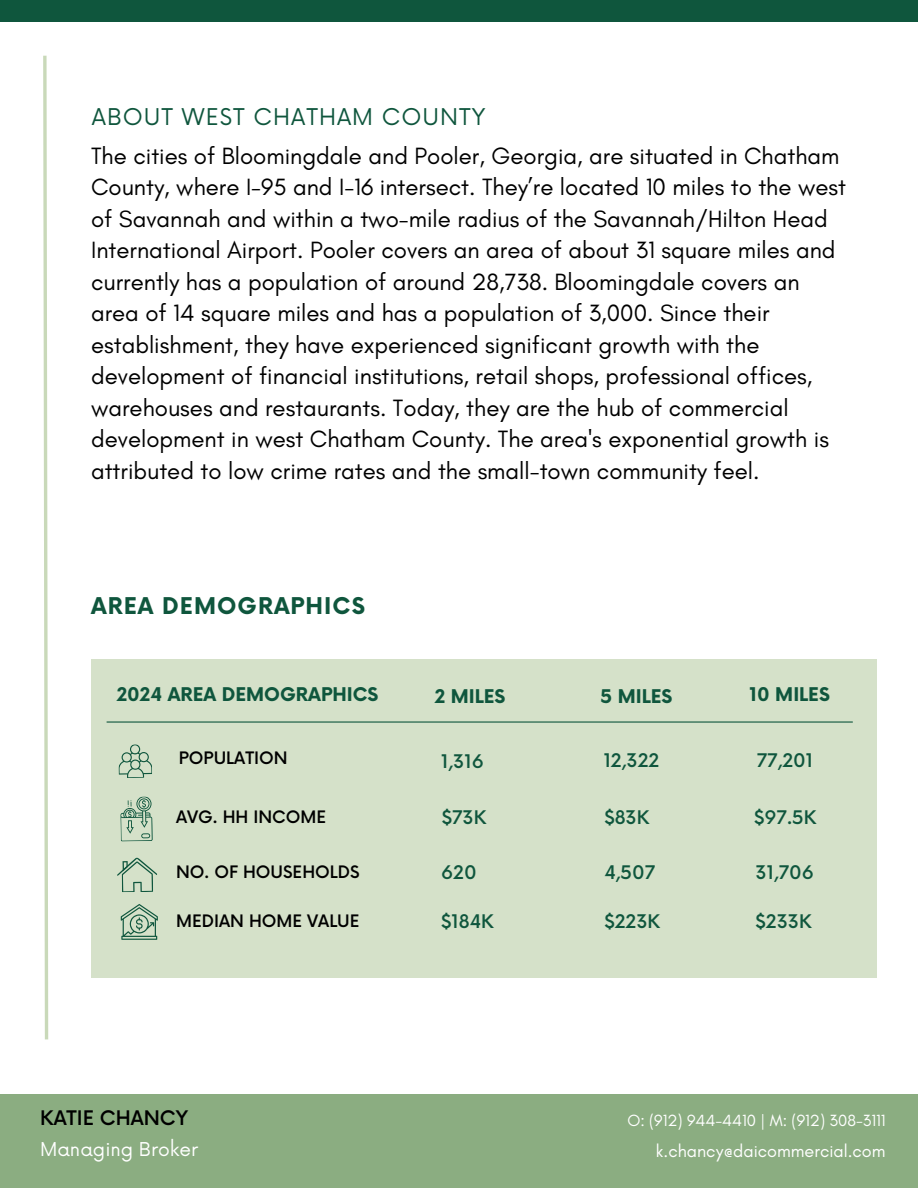
<style>
.page{position:relative;width:918px;height:1188px;background:#fff}
.page>*{position:absolute;margin:0;border:0;box-sizing:border-box;transform-origin:0 0}
.t1{font:24px/31.5px "Glacial Indifference";color:#000}
.t2{font:22.5px "Now";letter-spacing:.045em;color:#0f563d}
.t3{font:700 22.5px "Now";letter-spacing:.045em;color:#0f563d}
.t4{font:500 19.5px "Now";color:#000}
.t5{font:18.6px "Now";color:#fff}
.t6{font:700 18.45px "Now";color:#0f563d}
.t7{font:500 18.3px "Now";color:#0f563d}
.t8{font:18px "Glacial Indifference";color:#fff}
.t9{font:500 16.8px "Now";color:#000}
.t10{font:16.5px "Glacial Indifference";color:#fff}
</style>
<div class="page">
<svg style="left:43px;top:55px;width:6px;height:985px"></svg>
<div style="left:0;top:0;width:918px;height:22px;background:#0f563d"></div>
<div style="left:92px;top:659px;width:785px;height:319px;background:#d5e1c9"></div>
<hr style="left:107px;top:721px;width:746px;height:2px;background:#0f563d">
<svg style="left:118px;top:744px;width:34px;height:34px"></svg>
<svg style="left:120px;top:796px;width:33px;height:46px"></svg>
<svg style="left:117px;top:857px;width:40px;height:35px"></svg>
<svg style="left:121px;top:904px;width:37px;height:36px"></svg>
<div style="left:0;top:1094px;width:918px;height:94px;background:#8bad81"></div>
<p class="t2" style="left:92px;top:104px;width:395px">ABOUT WEST CHATHAM COUNTY</p>
<h1 class="t1" style="left:91px;top:140px;width:757px">The cities of Bloomingdale and Pooler, Georgia, are situated in Chatham County, where I-95 and I-16 intersect. They’re located 10 miles to the west of Savannah and within a two-mile radius of the Savannah/Hilton Head International Airport. Pooler covers an area of about 31 square miles and currently has a population of around 28,738. Bloomingdale covers an area of 14 square miles and has a population of 3,000. Since their establishment, they have experienced significant growth with the development of financial institutions, retail shops, professional offices, warehouses and restaurants. Today, they are the hub of commercial development in west Chatham County. The area's exponential growth is attributed to low crime rates and the small-town community feel.</h1>
<h2 class="t3" style="left:91px;top:594px;width:275px">AREA DEMOGRAPHICS</h2>
<p class="t6" style="left:117px;top:684px;width:263px">2024 AREA DEMOGRAPHICS</p>
<p class="t6" style="left:750px;top:684px;width:82px">10 MILES</p>
<p class="t6" style="left:435px;top:686px;width:72px">2 MILES</p>
<p class="t6" style="left:601px;top:686px;width:73px">5 MILES</p>
<p class="t9" style="left:179px;top:749px;width:110px">POPULATION</p>
<p class="t7" style="left:441px;top:751px;width:44px">1,316</p>
<p class="t7" style="left:604px;top:750px;width:57px">12,322</p>
<p class="t7" style="left:757px;top:750px;width:58px">77,201</p>
<p class="t9" style="left:176px;top:808px;width:152px">AVG. HH INCOME</p>
<p class="t7" style="left:442px;top:808px;width:46px">$73K</p>
<p class="t7" style="left:604px;top:808px;width:47px">$83K</p>
<p class="t7" style="left:754px;top:808px;width:64px">$97.5K</p>
<p class="t9" style="left:176px;top:863px;width:185px">NO. OF HOUSEHOLDS</p>
<p class="t7" style="left:441px;top:862px;width:37px">620</p>
<p class="t7" style="left:604px;top:862px;width:52px">4,507</p>
<p class="t7" style="left:756px;top:862px;width:60px">31,706</p>
<p class="t9" style="left:176px;top:912px;width:185px">MEDIAN HOME VALUE</p>
<p class="t7" style="left:441px;top:912px;width:54px">$184K</p>
<p class="t7" style="left:604px;top:912px;width:57px">$223K</p>
<p class="t7" style="left:756px;top:912px;width:58px">$233K</p>
<p class="t4" style="left:40px;top:1108px;width:150px">KATIE CHANCY</p>
<p class="t10" style="left:627px;top:1111px;width:260px">O: (912) 944-4410 | M: (912) 308-3111</p>
<p class="t5" style="left:40px;top:1139px;width:160px">Managing Broker</p>
<p class="t8" style="left:656px;top:1140px;width:231px">k.chancy@daicommercial.com</p>
</div>
